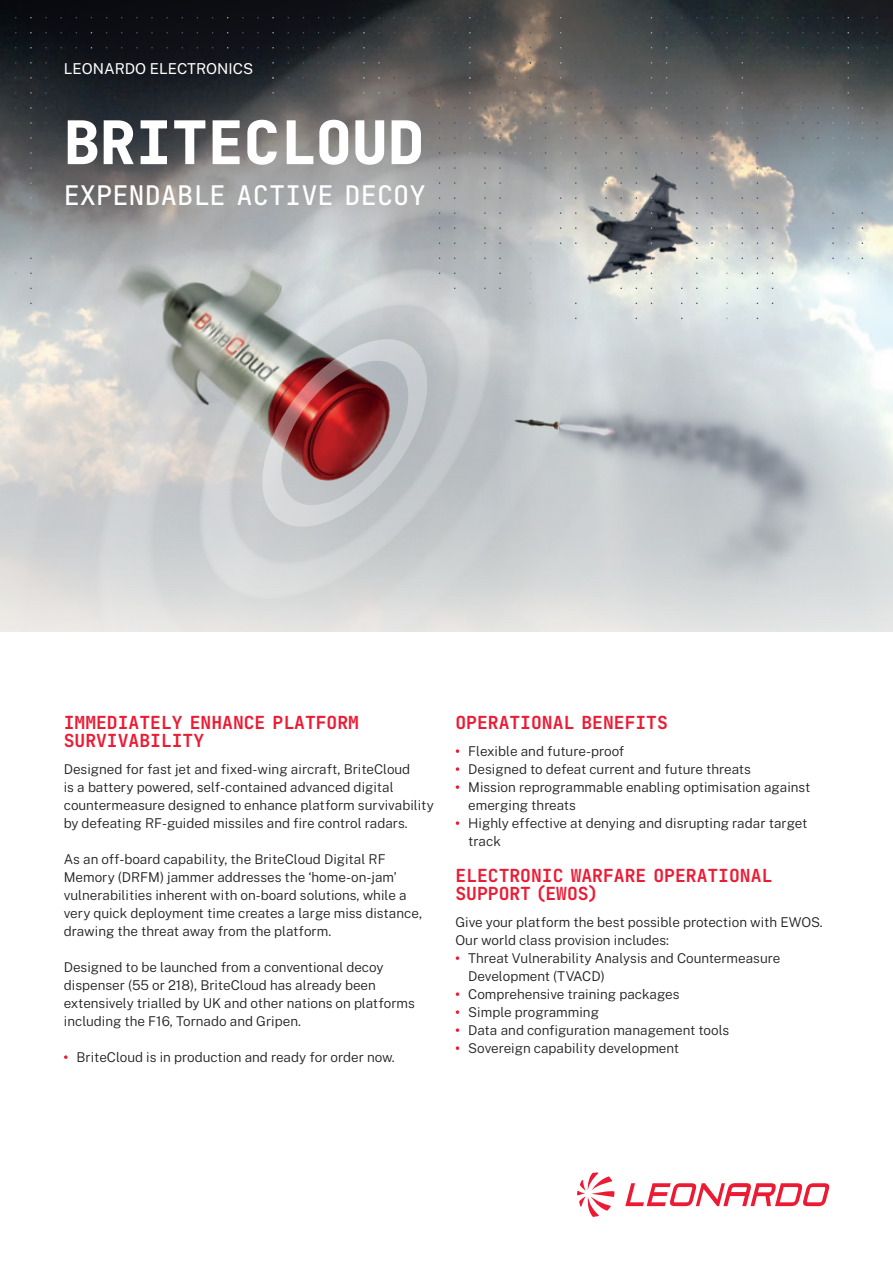
<style>
.page{position:relative;width:893px;height:1263px;background:#fff}
.page>*{position:absolute;margin:0;border:0;box-sizing:border-box;transform-origin:0 0}
.t1{font:800 60px "Tekne LDO";color:#fff}
.t2{font:500 27px "Tekne LDO";color:#fff}
.t3{font:18px/18px "Tekne LDO Variable";color:#ed1a33}
.t4{font:15px "Public Sans";color:#fff}
.t5{font:300 13.5px/18px "Public Sans";color:#231f20}
.s1{color:#ed1a33}
</style>
<div class="page">
<img style="left:812px;top:0;width:81px;height:631px">
<img style="left:0;top:0;width:812px;height:632px">
<img style="left:544px;top:344px;width:320px;height:251px">
<img style="left:512px;top:416px;width:50px;height:15px">
<img style="left:517px;top:98px;width:254px;height:257px">
<svg style="left:665px;top:191px;width:113px;height:23px;background:#a5a6a8"></svg>
<svg style="left:625px;top:1183px;width:71px;height:23px"></svg>
<svg style="left:776px;top:1183px;width:53px;height:23px"></svg>
<svg style="left:696px;top:1183px;width:80px;height:23px"></svg>
<svg style="left:577px;top:1172px;width:37px;height:45px"></svg>
<p class="t4" style="left:64px;top:58px;width:191px">LEONARDO ELECTRONICS</p>
<h1 class="t1" style="left:64px;top:97px;width:361px">BRITECLOUD</h1>
<h2 class="t2" style="left:64px;top:175px;width:363px">EXPENDABLE ACTIVE DECOY</h2>
<h3 class="t3" style="left:64px;top:714px;width:297px">IMMEDIATELY ENHANCE PLATFORM<br>SURVIVABILITY</h3>
<p class="t5" style="left:64px;top:759px;width:372px">Designed for fast jet and fixed-wing aircraft, BriteCloud<br>is a battery powered, self-contained advanced digital countermeasure designed to enhance platform survivability by defeating RF-guided missiles and fire control radars.</p>
<p class="t5" style="left:64px;top:849px;width:360px">As an off-board capability, the BriteCloud Digital RF Memory (DRFM) jammer addresses the ‘home-on-jam’ vulnerabilities inherent with on-board solutions, while a very quick deployment time creates a large miss distance, drawing the threat away from the platform.</p>
<p class="t5" style="left:64px;top:957px;width:353px">Designed to be launched from a conventional decoy dispenser (55 or 218), BriteCloud has already been extensively trialled by UK and other nations on platforms including the F16, Tornado and Gripen.</p>
<p class="t5" style="left:64px;top:1047px;width:333px"><span class="s1">•</span> BriteCloud is in production and ready for order now.</p>
<h3 class="t3" style="left:455px;top:714px;width:214px">OPERATIONAL BENEFITS</h3>
<p class="t5" style="left:455px;top:741px;width:170px"><span class="s1">•</span> Flexible and future-proof</p>
<p class="t5" style="left:455px;top:759px;width:297px"><span class="s1">•</span> Designed to defeat current and future threats</p>
<p class="t5" style="left:468px;top:777px;width:344px;text-indent:-13px"><span class="s1">•</span> Mission reprogrammable enabling optimisation against emerging threats</p>
<p class="t5" style="left:468px;top:813px;width:341px;text-indent:-13px"><span class="s1">•</span> Highly effective at denying and disrupting radar target track</p>
<h3 class="t3" style="left:455px;top:867px;width:318px">ELECTRONIC WARFARE OPERATIONAL<br>SUPPORT (EWOS)</h3>
<p class="t5" style="left:455px;top:912px;width:369px">Give your platform the best possible protection with EWOS.<br>Our world class provision includes:</p>
<p class="t5" style="left:468px;top:948px;width:314px;text-indent:-13px"><span class="s1">•</span> Threat Vulnerability Analysis and Countermeasure<br>Development (TVACD)</p>
<p class="t5" style="left:455px;top:984px;width:226px"><span class="s1">•</span> Comprehensive training packages</p>
<p class="t5" style="left:455px;top:1002px;width:145px"><span class="s1">•</span> Simple programming</p>
<p class="t5" style="left:455px;top:1020px;width:275px"><span class="s1">•</span> Data and configuration management tools</p>
<p class="t5" style="left:455px;top:1038px;width:225px"><span class="s1">•</span> Sovereign capability development</p>
</div>
